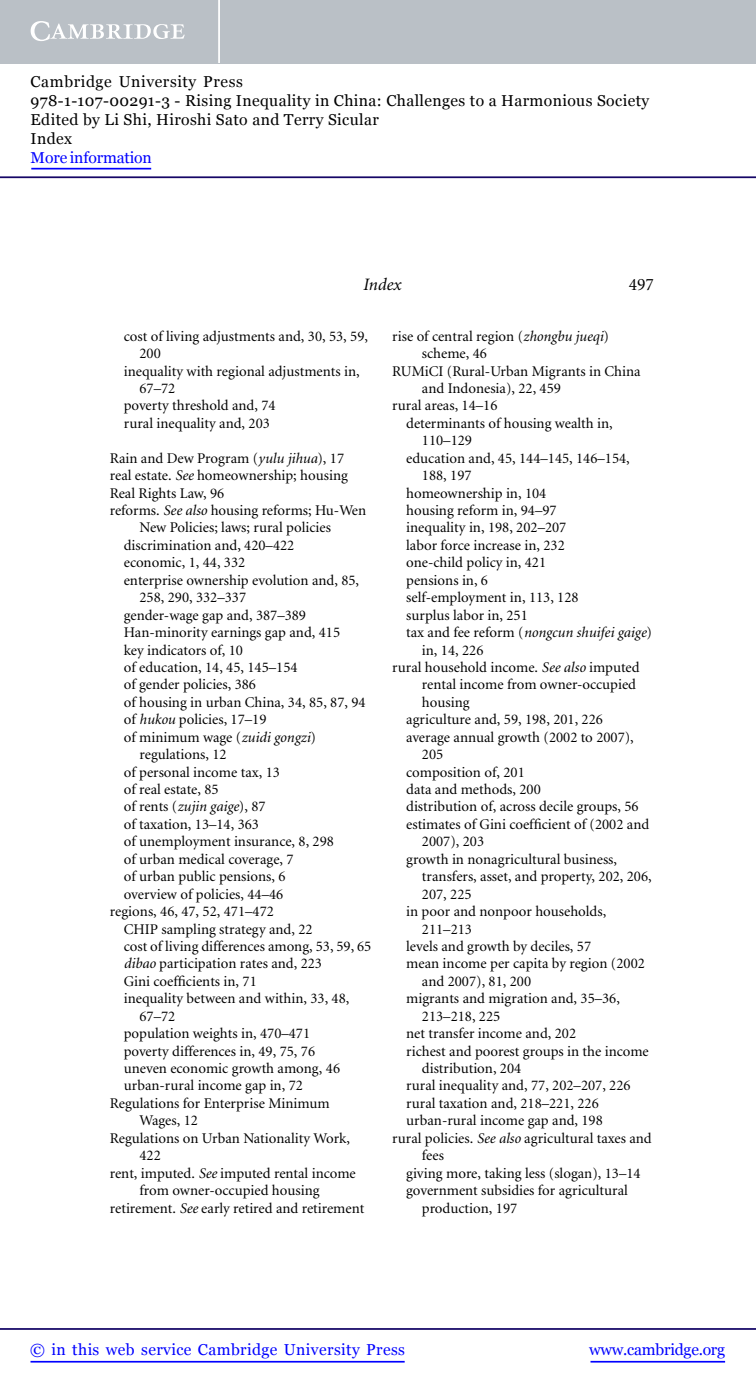
<style>
.page{position:relative;width:756px;height:1388px;background:#fff}
.page>*{position:absolute;margin:0;border:0;box-sizing:border-box;transform-origin:0 0}
.t1{font:italic 17.5px "Minion";color:#000}
.t2{font:17.5px "Minion";color:#000}
.t3{font:15.75px/18.9px "Georgia";letter-spacing:.025em;color:#000}
.t4{font:15.75px "Georgia";letter-spacing:.025em;color:#00f}
.t5{font:15.75px "Georgia";letter-spacing:-.015em;color:#00f}
.t6{font:15.75px "Georgia";letter-spacing:-.01em;color:#00f}
.t7{font:14.88px "Minion";color:#000}
.t8{font:italic 14.88px "Minion";color:#000}
.s1{font-style:italic}
.s2{font-style:normal}
</style>
<div class="page">
<hr style="left:591px;top:1361px;width:134px;height:1px;background:#00f">
<hr style="left:0;top:1328px;width:756px;height:2px;background:#150666">
<hr style="left:31px;top:1361px;width:374px;height:1px;background:#00f">
<div style="left:0;top:0;width:756px;height:63px;background:#bac0c6"></div>
<svg style="left:31px;top:21px;width:154px;height:20px"></svg>
<hr style="left:218px;top:0;width:2px;height:63px;background:#fff">
<hr style="left:0;top:176px;width:756px;height:2px;background:#150666">
<hr style="left:31px;top:168px;width:120px;height:1px;background:#00f">
<p class="t3" style="left:31px;top:72px;width:620px">Cambridge University Press<br>978-1-107-00291-3 - Rising Inequality in China: Challenges to a Harmonious Society Edited by Li Shi, Hiroshi Sato and Terry Sicular<br>Index</p>
<p class="t6" style="left:31px;top:148px;width:123px">More information</p>
<p class="t1" style="left:363px;top:278px;width:39px">Index</p>
<p class="t2" style="left:629px;top:278px;width:27px">497</p>
<p class="t7" style="left:124px;top:330px;width:246px">cost of living adjustments and, 30, 53, 59,</p>
<p class="t7" style="left:139px;top:347px;width:23px">200</p>
<p class="t7" style="left:124px;top:365px;width:237px">inequality with regional adjustments in,</p>
<p class="t7" style="left:139px;top:382px;width:37px">67–72</p>
<p class="t7" style="left:124px;top:400px;width:153px">poverty threshold and, 74</p>
<p class="t7" style="left:124px;top:417px;width:148px">rural inequality and, 203</p>
<p class="t7" style="left:110px;top:452px;width:236px">Rain and Dew Program (<span class="s1">yulu jihua</span>), 17</p>
<p class="t7" style="left:110px;top:470px;width:240px">real estate. <span class="s1">See</span> homeownership; housing</p>
<p class="t7" style="left:110px;top:487px;width:116px">Real Rights Law, 96</p>
<p class="t7" style="left:110px;top:504px;width:258px">reforms. <span class="s1">See also</span> housing reforms; Hu-Wen</p>
<p class="t7" style="left:139px;top:522px;width:193px">New Policies; laws; rural policies</p>
<p class="t7" style="left:124px;top:539px;width:172px">discrimination and, 420–422</p>
<p class="t7" style="left:124px;top:557px;width:123px">economic, 1, 44, 332</p>
<p class="t7" style="left:124px;top:574px;width:237px">enterprise ownership evolution and, 85,</p>
<p class="t7" style="left:139px;top:592px;width:108px">258, 290, 332–337</p>
<p class="t7" style="left:124px;top:609px;width:184px">gender-wage gap and, 387–389</p>
<p class="t7" style="left:124px;top:626px;width:218px">Han-minority earnings gap and, 415</p>
<p class="t7" style="left:124px;top:644px;width:121px">key indicators of, 10</p>
<p class="t7" style="left:124px;top:661px;width:175px">of education, 14, 45, 145–154</p>
<p class="t7" style="left:124px;top:679px;width:134px">of gender policies, 386</p>
<p class="t7" style="left:124px;top:696px;width:243px">of housing in urban China, 34, 85, 87, 94</p>
<p class="t7" style="left:124px;top:714px;width:144px">of <span class="s1">hukou</span> policies, 17–19</p>
<p class="t7" style="left:124px;top:731px;width:194px">of minimum wage (<span class="s1">zuidi gongzi</span>)</p>
<p class="t7" style="left:139px;top:748px;width:89px">regulations, 12</p>
<p class="t7" style="left:124px;top:766px;width:158px">of personal income tax, 13</p>
<p class="t7" style="left:124px;top:783px;width:96px">of real estate, 85</p>
<p class="t7" style="left:124px;top:801px;width:143px">of rents (<span class="s1">zujin gaige</span>), 87</p>
<p class="t7" style="left:124px;top:818px;width:137px">of taxation, 13–14, 363</p>
<p class="t7" style="left:124px;top:836px;width:212px">of unemployment insurance, 8, 298</p>
<p class="t7" style="left:124px;top:853px;width:171px">of urban medical coverage, 7</p>
<p class="t7" style="left:124px;top:871px;width:163px">of urban public pensions, 6</p>
<p class="t7" style="left:124px;top:888px;width:161px">overview of policies, 44–46</p>
<p class="t7" style="left:110px;top:905px;width:166px">regions, 46, 47, 52, 471–472</p>
<p class="t7" style="left:124px;top:923px;width:190px">CHIP sampling strategy and, 22</p>
<p class="t7" style="left:124px;top:940px;width:249px">cost of living differences among, 53, 59, 65</p>
<p class="t7" style="left:124px;top:958px;width:200px"><span class="s1">dibao</span> participation rates and, 223</p>
<p class="t7" style="left:124px;top:975px;width:135px">Gini coefficients in, 71</p>
<p class="t7" style="left:124px;top:993px;width:227px">inequality between and within, 33, 48,</p>
<p class="t7" style="left:139px;top:1010px;width:37px">67–72</p>
<p class="t7" style="left:124px;top:1027px;width:188px">population weights in, 470–471</p>
<p class="t7" style="left:124px;top:1045px;width:193px">poverty differences in, 49, 75, 76</p>
<p class="t7" style="left:124px;top:1062px;width:218px">uneven economic growth among, 46</p>
<p class="t7" style="left:124px;top:1080px;width:181px">urban-rural income gap in, 72</p>
<p class="t7" style="left:110px;top:1097px;width:221px">Regulations for Enterprise Minimum</p>
<p class="t7" style="left:139px;top:1115px;width:60px">Wages, 12</p>
<p class="t7" style="left:110px;top:1132px;width:242px">Regulations on Urban Nationality Work,</p>
<p class="t7" style="left:139px;top:1149px;width:23px">422</p>
<p class="t7" style="left:110px;top:1167px;width:248px">rent, imputed. <span class="s1">See</span> imputed rental income</p>
<p class="t7" style="left:139px;top:1184px;width:182px">from owner-occupied housing</p>
<p class="t7" style="left:110px;top:1202px;width:256px">retirement. <span class="s1">See</span> early retired and retirement</p>
<p class="t7" style="left:392px;top:330px;width:218px">rise of central region (<span class="s1">zhongbu jueqi</span>)</p>
<p class="t7" style="left:422px;top:347px;width:67px">scheme, 46</p>
<p class="t7" style="left:392px;top:365px;width:250px">RUMiCI (Rural-Urban Migrants in China</p>
<p class="t7" style="left:422px;top:382px;width:141px">and Indonesia), 22, 459</p>
<p class="t7" style="left:392px;top:400px;width:107px">rural areas, 14–16</p>
<p class="t7" style="left:406px;top:417px;width:208px">determinants of housing wealth in,</p>
<p class="t7" style="left:422px;top:435px;width:52px">110–129</p>
<p class="t7" style="left:406px;top:452px;width:225px">education and, 45, 144–145, 146–154,</p>
<p class="t7" style="left:422px;top:470px;width:51px">188, 197</p>
<p class="t7" style="left:406px;top:487px;width:142px">homeownership in, 104</p>
<p class="t7" style="left:406px;top:504px;width:152px">housing reform in, 94–97</p>
<p class="t7" style="left:406px;top:522px;width:162px">inequality in, 198, 202–207</p>
<p class="t7" style="left:406px;top:539px;width:160px">labor force increase in, 232</p>
<p class="t7" style="left:406px;top:557px;width:141px">one-child policy in, 421</p>
<p class="t7" style="left:406px;top:574px;width:83px">pensions in, 6</p>
<p class="t7" style="left:406px;top:592px;width:174px">self-employment in, 113, 128</p>
<p class="t7" style="left:406px;top:609px;width:123px">surplus labor in, 251</p>
<p class="t8" style="left:406px;top:626px;width:247px"><span class="s2">tax and fee reform (</span>nongcun shuifei gaige<span class="s2">)</span></p>
<p class="t7" style="left:422px;top:644px;width:63px">in, 14, 226</p>
<p class="t7" style="left:392px;top:661px;width:249px">rural household income. <span class="s1">See also</span> imputed</p>
<p class="t7" style="left:422px;top:679px;width:216px">rental income from owner-occupied</p>
<p class="t7" style="left:422px;top:696px;width:49px">housing</p>
<p class="t7" style="left:406px;top:714px;width:198px">agriculture and, 59, 198, 201, 226</p>
<p class="t7" style="left:406px;top:731px;width:229px">average annual growth (2002 to 2007),</p>
<p class="t7" style="left:422px;top:748px;width:23px">205</p>
<p class="t7" style="left:406px;top:766px;width:120px">composition of, 201</p>
<p class="t7" style="left:406px;top:783px;width:136px">data and methods, 200</p>
<p class="t7" style="left:406px;top:801px;width:234px">distribution of, across decile groups, 56</p>
<p class="t7" style="left:406px;top:818px;width:245px">estimates of Gini coefficient of (2002 and</p>
<p class="t7" style="left:422px;top:836px;width:64px">2007), 203</p>
<p class="t7" style="left:406px;top:853px;width:212px">growth in nonagricultural business,</p>
<p class="t7" style="left:422px;top:871px;width:231px">transfers, asset, and property, 202, 206,</p>
<p class="t7" style="left:422px;top:888px;width:51px">207, 225</p>
<p class="t7" style="left:406px;top:905px;width:201px">in poor and nonpoor households,</p>
<p class="t7" style="left:422px;top:923px;width:52px">211–213</p>
<p class="t7" style="left:406px;top:940px;width:186px">levels and growth by deciles, 57</p>
<p class="t7" style="left:406px;top:958px;width:240px">mean income per capita by region (2002</p>
<p class="t7" style="left:422px;top:975px;width:111px">and 2007), 81, 200</p>
<p class="t7" style="left:406px;top:993px;width:215px">migrants and migration and, 35–36,</p>
<p class="t7" style="left:422px;top:1010px;width:80px">213–218, 225</p>
<p class="t7" style="left:406px;top:1027px;width:171px">net transfer income and, 202</p>
<p class="t7" style="left:406px;top:1045px;width:244px">richest and poorest groups in the income</p>
<p class="t7" style="left:422px;top:1062px;width:101px">distribution, 204</p>
<p class="t7" style="left:406px;top:1080px;width:226px">rural inequality and, 77, 202–207, 226</p>
<p class="t7" style="left:406px;top:1097px;width:194px">rural taxation and, 218–221, 226</p>
<p class="t7" style="left:406px;top:1115px;width:198px">urban-rural income gap and, 198</p>
<p class="t7" style="left:392px;top:1132px;width:261px">rural policies. <span class="s1">See also</span> agricultural taxes and</p>
<p class="t7" style="left:422px;top:1149px;width:24px">fees</p>
<p class="t7" style="left:406px;top:1167px;width:236px">giving more, taking less (slogan), 13–14</p>
<p class="t7" style="left:406px;top:1184px;width:223px">government subsidies for agricultural</p>
<p class="t7" style="left:422px;top:1202px;width:97px">production, 197</p>
<p class="t4" style="left:30px;top:1340px;width:376px">© in this web service Cambridge University Press</p>
<p class="t5" style="left:589px;top:1340px;width:137px">www.cambridge.org</p>
</div>
